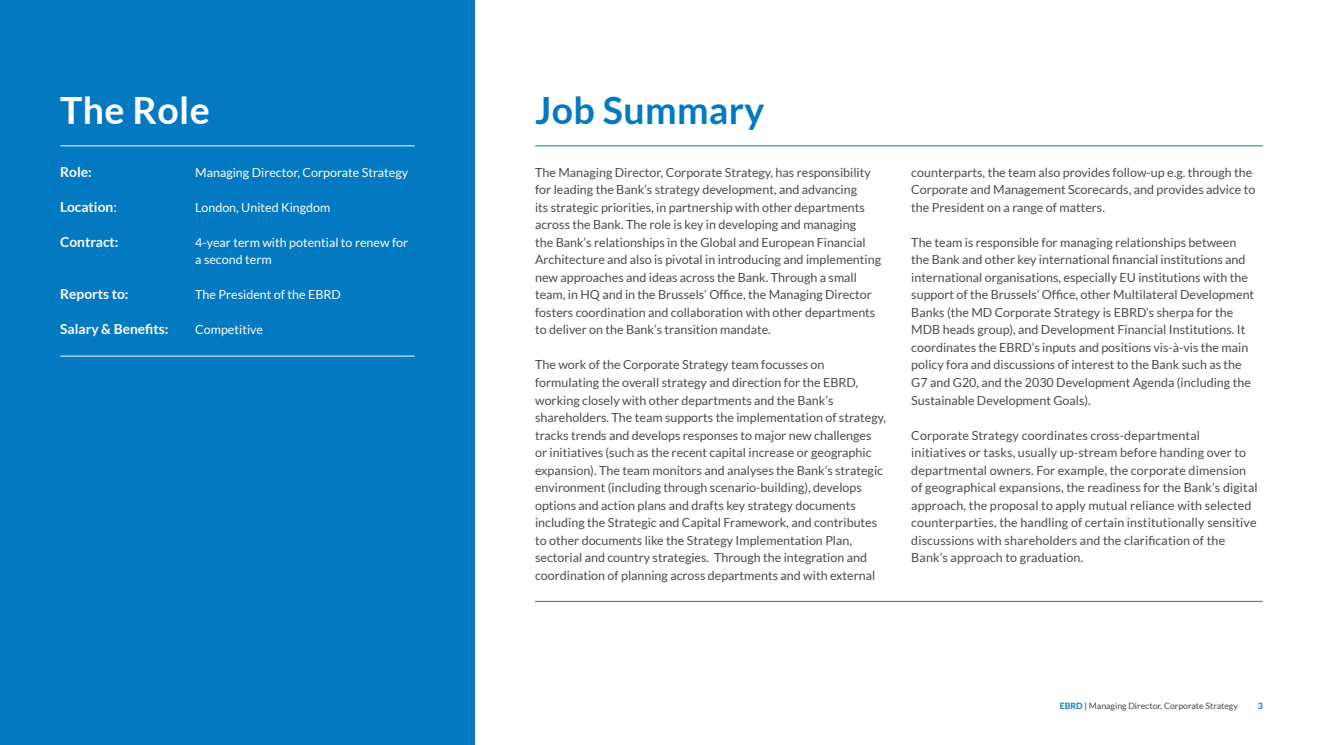
<style>
.page{position:relative;width:1323px;height:745px;background:#fff}
.page>*{position:absolute;margin:0;border:0;box-sizing:border-box;transform-origin:0 0}
.t1{font:700 37.5px "Lato";letter-spacing:.01em;color:#0279c1}
.t2{font:700 37.5px "Lato";letter-spacing:.01em;color:#fff}
.t3{font:700 13.75px "Lato";color:#fff}
.t4{font:12.5px/17.5px "Lato";color:#474c52}
.t5{font:12.5px/17.5px "Lato";color:#fff}
.t6{font:8.75px "Lato";color:#43484e}
.t7{font:700 8.75px "Lato";color:#0279c1}
.s1{font-weight:400}
.s2{font-weight:700;color:#0279c1}
</style>
<div class="page">
<div style="left:0;top:0;width:475px;height:744px;background:#0279c1"></div>
<hr style="left:60px;top:145px;width:355px;height:1px;background:#fff">
<hr style="left:60px;top:355px;width:355px;height:1px;background:#fff">
<hr style="left:535px;top:145px;width:728px;height:1px;background:#0279c1">
<hr style="left:535px;top:600px;width:728px;height:1px;background:#0279c1">
<h2 class="t2" style="left:60px;top:89px;width:151px">The Role</h2>
<p class="t3" style="left:60px;top:164px;width:33px">Role:</p>
<p class="t5" style="left:195px;top:163px;width:214px">Managing Director, Corporate Strategy</p>
<p class="t3" style="left:60px;top:199px;width:58px">Location<span class="s1">:</span></p>
<p class="t5" style="left:195px;top:198px;width:137px">London, United Kingdom</p>
<p class="t3" style="left:60px;top:234px;width:60px">Contract:</p>
<p class="t5" style="left:195px;top:233px;width:215px">4-year term with potential to renew for a second term</p>
<p class="t3" style="left:60px;top:286px;width:70px">Reports to:</p>
<p class="t5" style="left:195px;top:286px;width:147px">The President of the EBRD</p>
<p class="t3" style="left:60px;top:321px;width:110px">Salary &amp; Benefits:</p>
<p class="t5" style="left:195px;top:321px;width:69px">Competitive</p>
<h2 class="t1" style="left:535px;top:89px;width:231px">Job Summary</h2>
<p class="t4" style="left:535px;top:163px;width:347px">The Managing Director, Corporate Strategy, has responsibility for leading the Bank’s strategy development, and advancing<br>its strategic priorities, in partnership with other departments across the Bank. The role is key in developing and managing<br>the Bank’s relationships in the Global and European Financial Architecture and also is pivotal in introducing and implementing new approaches and ideas across the Bank. Through a small team, in HQ and in the Brussels’ Office, the Managing Director fosters coordination and collaboration with other departments to deliver on the Bank’s transition mandate.</p>
<p class="t4" style="left:535px;top:356px;width:352px">The work of the Corporate Strategy team focusses on formulating the overall strategy and direction for the EBRD, working closely with other departments and the Bank’s shareholders. The team supports the implementation of strategy, tracks trends and develops responses to major new challenges or initiatives (such as the recent capital increase or geographic expansion). The team monitors and analyses the Bank’s strategic environment (including through scenario-building), develops options and action plans and drafts key strategy documents including the Strategic and Capital Framework, and contributes to other documents like the Strategy Implementation Plan, sectorial and country strategies. Through the integration and coordination of planning across departments and with external</p>
<p class="t4" style="left:911px;top:163px;width:346px">counterparts, the team also provides follow-up e.g. through the<br>Corporate and Management Scorecards, and provides advice to the President on a range of matters.</p>
<p class="t4" style="left:911px;top:233px;width:344px">The team is responsible for managing relationships between the Bank and other key international financial institutions and international organisations, especially EU institutions with the support of the Brussels’ Office, other Multilateral Development Banks (the MD Corporate Strategy is EBRD’s sherpa for the MDB heads group), and Development Financial Institutions. It coordinates the EBRD’s inputs and positions vis-à-vis the main policy fora and discussions of interest to the Bank such as the G7 and G20, and the 2030 Development Agenda (including the Sustainable Development Goals).</p>
<p class="t4" style="left:911px;top:426px;width:348px">Corporate Strategy coordinates cross-departmental initiatives or tasks, usually up-stream before handing over to departmental owners. For example, the corporate dimension of geographical expansions, the readiness for the Bank’s digital approach, the proposal to apply mutual reliance with selected counterparties, the handling of certain institutionally sensitive discussions with shareholders and the clarification of the Bank’s approach to graduation.</p>
<p class="t6" style="left:1060px;top:701px;width:180px"><span class="s2">EBRD |</span> Managing Director, Corporate Strategy</p>
<p class="t7" style="left:1258px;top:700px;width:7px">3</p>
</div>
